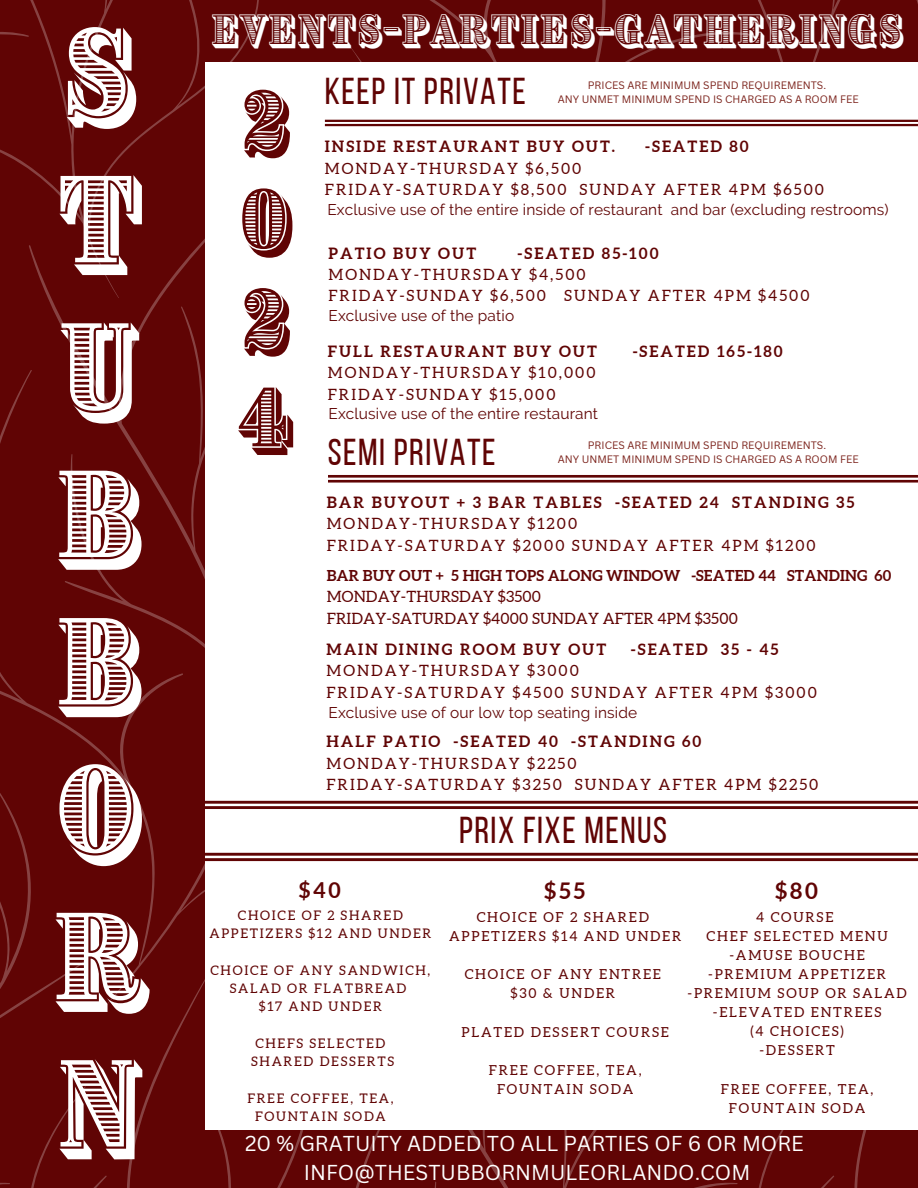
<style>
.page{position:relative;width:918px;height:1188px;background:#fff}
.page>*{position:absolute;margin:0;border:0;box-sizing:border-box;transform-origin:0 0}
.t1{font:105.9px/147.3px "Brim Narrow Combined 3";color:#fff;text-align:justify}
.t2{font:72px/99.1px "Brim Narrow Combined 3";color:#600404;text-align:justify}
.t3{font:37.35px "Bebas Neue";letter-spacing:.04em;color:#600404}
.t4{font:35.25px "Brim Narrow Combined 2";color:#fff}
.t5{font:700 22.5px "Aleo";color:#600404}
.t6{font:700 21.6px "Aleo";color:#600404}
.t7{font:21px "Canva Sans";color:#fff}
.t8{font:15.6px "Aleo";letter-spacing:.13em;color:#600404}
.t9{font:700 15.6px "Aleo";letter-spacing:.13em;color:#600404}
.t10{font:15.6px "Aleo";letter-spacing:.01em;color:#600404}
.t11{font:15.45px "Raleway";letter-spacing:.01em;color:#600404}
.t12{font:700 15px "Aleo";letter-spacing:.01em;color:#600404}
.t13{font:13.8px/19.2px "Aleo";letter-spacing:.13em;color:#600404;text-align:center}
.t14{font:13.2px/18.3px "Aleo";letter-spacing:.13em;color:#600404;text-align:center}
.t15{font:10.5px "Canva Sans";color:#7c231c}
</style>
<div class="page">
<div style="left:0;top:0;width:377px;height:1188px;background:#600404"></div>
<svg style="left:336px;top:1129px;width:41px;height:59px;background:#640b0b"></svg>
<div style="left:377px;top:0;width:541px;height:1188px;background:#600404"></div>
<div style="left:206px;top:62px;width:712px;height:1067px;background:#fff"></div>
<svg style="left:325px;top:39px;width:593px;height:88px"></svg>
<svg style="left:328px;top:475px;width:590px;height:8px;background:#955959"></svg>
<svg style="left:189px;top:853px;width:729px;height:8px"></svg>
<svg style="left:189px;top:801px;width:729px;height:8px"></svg>
<p class="t1" style="left:53px;top:6px;width:97px">S T U B B O R N</p>
<p class="t4" style="left:212px;top:4px;width:695px">EVENTS-PARTIES-GATHERINGS</p>
<p class="t2" style="left:239px;top:75px;width:58px">2<br>0<br>2<br>4</p>
<p class="t3" style="left:325px;top:76px;width:202px">KEEP IT PRIVATE</p>
<p class="t9" style="left:325px;top:138px;width:292px">INSIDE RESTAURANT BUY OUT.</p>
<p class="t9" style="left:645px;top:138px;width:105px">-SEATED 80</p>
<p class="t8" style="left:325px;top:159px;width:258px">MONDAY-THURSDAY $6,500</p>
<p class="t8" style="left:325px;top:181px;width:501px">FRIDAY-SATURDAY $8,500 SUNDAY AFTER 4PM $6500</p>
<p class="t11" style="left:327px;top:201px;width:563px">Exclusive use of the entire inside of restaurant and bar (excluding restrooms)</p>
<p class="t9" style="left:328px;top:244px;width:149px">PATIO BUY OUT</p>
<p class="t9" style="left:518px;top:244px;width:143px">-SEATED 85-100</p>
<p class="t8" style="left:328px;top:266px;width:259px">MONDAY-THURSDAY $4,500</p>
<p class="t8" style="left:328px;top:287px;width:483px">FRIDAY-SUNDAY $6,500 SUNDAY AFTER 4PM $4500</p>
<p class="t11" style="left:328px;top:306px;width:187px">Exclusive use of the patio</p>
<p class="t9" style="left:328px;top:342px;width:271px">FULL RESTAURANT BUY OUT</p>
<p class="t9" style="left:633px;top:342px;width:152px">-SEATED 165-180</p>
<p class="t8" style="left:328px;top:364px;width:269px">MONDAY-THURSDAY $10,000</p>
<p class="t8" style="left:328px;top:385px;width:229px">FRIDAY-SUNDAY $15,000</p>
<p class="t11" style="left:328px;top:404px;width:271px">Exclusive use of the entire restaurant</p>
<p class="t15" style="left:588px;top:78px;width:240px">PRICES ARE MINIMUM SPEND REQUIREMENTS.</p>
<p class="t15" style="left:558px;top:92px;width:303px">ANY UNMET MINIMUM SPEND IS CHARGED AS A ROOM FEE</p>
<p class="t3" style="left:328px;top:437px;width:169px">SEMI PRIVATE</p>
<p class="t15" style="left:588px;top:438px;width:240px">PRICES ARE MINIMUM SPEND REQUIREMENTS.</p>
<p class="t15" style="left:558px;top:452px;width:303px">ANY UNMET MINIMUM SPEND IS CHARGED AS A ROOM FEE</p>
<p class="t9" style="left:327px;top:493px;width:529px">BAR BUYOUT + 3 BAR TABLES -SEATED 24 STANDING 35</p>
<p class="t8" style="left:327px;top:515px;width:252px">MONDAY-THURSDAY $1200</p>
<p class="t8" style="left:327px;top:536px;width:491px">FRIDAY-SATURDAY $2000 SUNDAY AFTER 4PM $1200</p>
<p class="t12" style="left:327px;top:567px;width:566px">BAR BUY OUT + 5 HIGH TOPS ALONG WINDOW -SEATED 44 STANDING 60</p>
<p class="t10" style="left:327px;top:588px;width:216px">MONDAY-THURSDAY $3500</p>
<p class="t10" style="left:327px;top:609px;width:413px">FRIDAY-SATURDAY $4000 SUNDAY AFTER 4PM $3500</p>
<p class="t9" style="left:326px;top:640px;width:281px">MAIN DINING ROOM BUY OUT</p>
<p class="t9" style="left:631px;top:640px;width:149px">-SEATED 35 - 45</p>
<p class="t8" style="left:326px;top:662px;width:254px">MONDAY-THURSDAY $3000</p>
<p class="t8" style="left:326px;top:683px;width:492px">FRIDAY-SATURDAY $4500 SUNDAY AFTER 4PM $3000</p>
<p class="t11" style="left:328px;top:703px;width:310px">Exclusive use of our low top seating inside</p>
<p class="t9" style="left:326px;top:733px;width:376px">HALF PATIO -SEATED 40 -STANDING 60</p>
<p class="t8" style="left:326px;top:754px;width:252px">MONDAY-THURSDAY $2250</p>
<p class="t8" style="left:326px;top:776px;width:493px">FRIDAY-SATURDAY $3250 SUNDAY AFTER 4PM $2250</p>
<p class="t3" style="left:459px;top:815px;width:210px">PRIX FIXE MENUS</p>
<p class="t6" style="left:299px;top:878px;width:43px">$40</p>
<p class="t14" style="left:209px;top:906px;width:223px">CHOICE OF 2 SHARED<br>APPETIZERS $12 AND UNDER</p>
<p class="t14" style="left:210px;top:961px;width:221px">CHOICE OF ANY SANDWICH,<br>SALAD OR FLATBREAD</p>
<p class="t14" style="left:259px;top:997px;width:125px">$17 AND UNDER</p>
<p class="t14" style="left:255px;top:1034px;width:132px">CHEFS SELECTED</p>
<p class="t14" style="left:251px;top:1052px;width:145px">SHARED DESSERTS</p>
<p class="t14" style="left:247px;top:1089px;width:148px">FREE COFFEE, TEA,<br>FOUNTAIN SODA</p>
<p class="t5" style="left:775px;top:878px;width:44px">$80</p>
<p class="t13" style="left:756px;top:907px;width:79px">4 COURSE</p>
<p class="t13" style="left:707px;top:926px;width:183px">CHEF SELECTED MENU</p>
<p class="t13" style="left:729px;top:945px;width:137px">-AMUSE BOUCHE</p>
<p class="t13" style="left:708px;top:964px;width:179px">-PREMIUM APPETIZER</p>
<p class="t13" style="left:688px;top:984px;width:221px">-PREMIUM SOUP OR SALAD</p>
<p class="t13" style="left:713px;top:1003px;width:170px">-ELEVATED ENTREES</p>
<p class="t13" style="left:750px;top:1022px;width:95px">(4 CHOICES)</p>
<p class="t13" style="left:759px;top:1041px;width:77px">-DESSERT</p>
<p class="t13" style="left:721px;top:1079px;width:154px">FREE COFFEE, TEA,<br>FOUNTAIN SODA</p>
<p class="t7" style="left:245px;top:1128px;width:560px">20 % GRATUITY ADDED TO ALL PARTIES OF 6 OR MORE</p>
<p class="t7" style="left:304px;top:1158px;width:448px">INFO@THESTUBBORNMULEORLANDO.COM</p>
<p class="t5" style="left:544px;top:878px;width:43px">$55</p>
<p class="t13" style="left:477px;top:907px;width:174px">CHOICE OF 2 SHARED</p>
<p class="t13" style="left:449px;top:926px;width:234px">APPETIZERS $14 AND UNDER</p>
<p class="t13" style="left:465px;top:965px;width:198px">CHOICE OF ANY ENTREE</p>
<p class="t13" style="left:511px;top:984px;width:106px">$30 &amp; UNDER</p>
<p class="t13" style="left:462px;top:1022px;width:209px">PLATED DESSERT COURSE</p>
<p class="t13" style="left:489px;top:1060px;width:154px">FREE COFFEE, TEA,<br>FOUNTAIN SODA</p>
</div>
